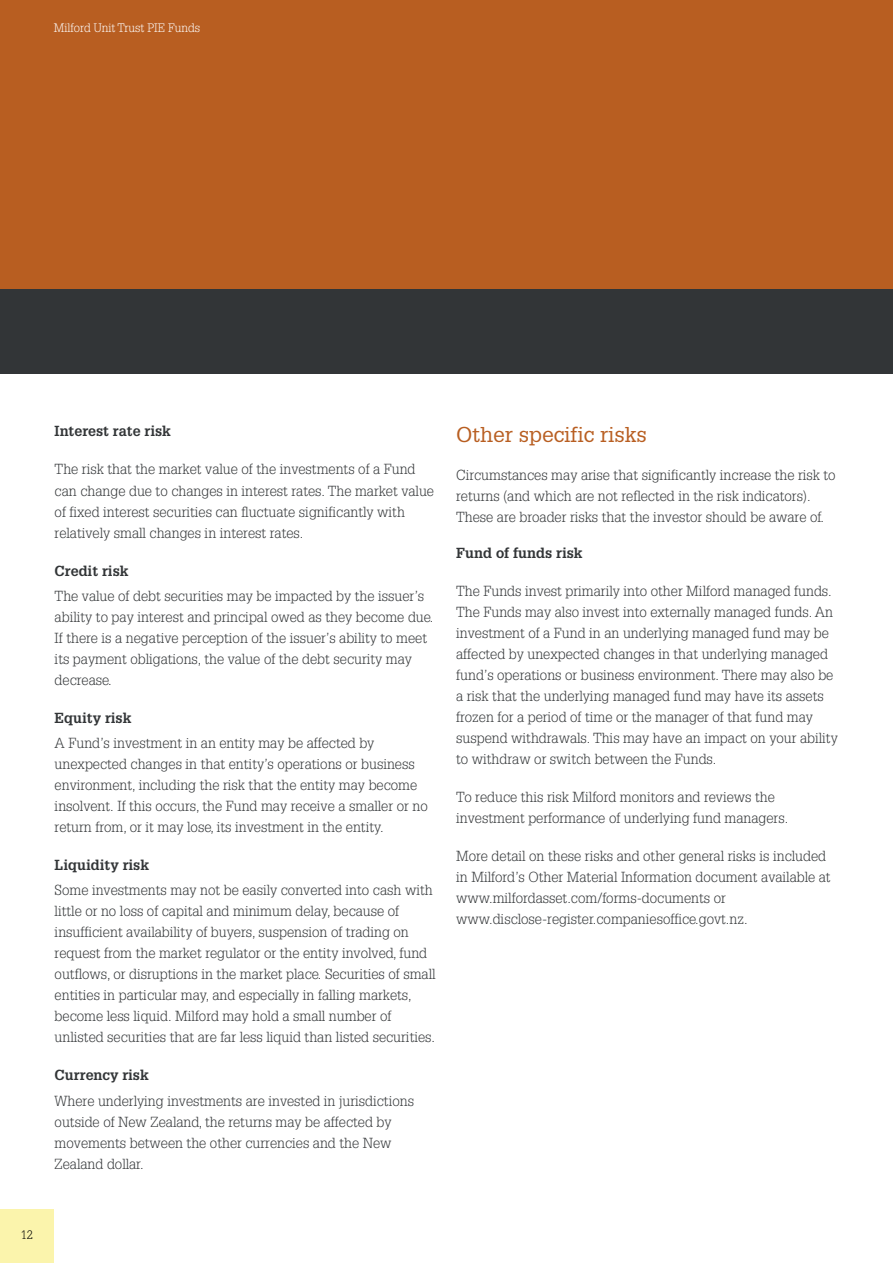
<style>
.page{position:relative;width:893px;height:1263px;background:#fff}
.page>*{position:absolute;margin:0;border:0;box-sizing:border-box;transform-origin:0 0}
.t1{font:21px "Glypha";color:#b85e21}
.t2{font:300 14.25px/21px "Glypha";color:#323537}
.t3{font:700 14.25px "Glypha";color:#323537}
.t4{font:300 12px "Glypha";color:#fff}
.t5{font:300 12px "Glypha";color:#000}
</style>
<div class="page">
<div style="left:0;top:1209px;width:54px;height:54px;background:#fbf4ac"></div>
<div style="left:0;top:289px;width:893px;height:85px;background:#323537"></div>
<div style="left:0;top:0;width:893px;height:289px;background:#b85e21"></div>
<p class="t4" style="left:54px;top:21px;width:148px">Milford Unit Trust PIE Funds</p>
<p class="t3" style="left:55px;top:423px;width:118px">Interest rate risk</p>
<p class="t2" style="left:55px;top:459px;width:381px">The risk that the market value of the investments of a Fund can change due to changes in interest rates. The market value of fixed interest securities can fluctuate significantly with relatively small changes in interest rates.</p>
<p class="t3" style="left:55px;top:562px;width:75px">Credit risk</p>
<p class="t2" style="left:55px;top:585px;width:380px">The value of debt securities may be impacted by the issuer’s ability to pay interest and principal owed as they become due.<br>If there is a negative perception of the issuer’s ability to meet its payment obligations, the value of the debt security may decrease.</p>
<p class="t3" style="left:55px;top:709px;width:78px">Equity risk</p>
<p class="t2" style="left:55px;top:732px;width:375px">A Fund’s investment in an entity may be affected by unexpected changes in that entity’s operations or business environment, including the risk that the entity may become insolvent. If this occurs, the Fund may receive a smaller or no return from, or it may lose, its investment in the entity.</p>
<p class="t3" style="left:55px;top:856px;width:96px">Liquidity risk</p>
<p class="t2" style="left:55px;top:880px;width:382px">Some investments may not be easily converted into cash with little or no loss of capital and minimum delay, because of insufficient availability of buyers, suspension of trading on request from the market regulator or the entity involved, fund outflows, or disruptions in the market place. Securities of small entities in particular may, and especially in falling markets, become less liquid. Milford may hold a small number of unlisted securities that are far less liquid than listed securities.</p>
<p class="t3" style="left:55px;top:1066px;width:96px">Currency risk</p>
<p class="t2" style="left:55px;top:1090px;width:361px">Where underlying investments are invested in jurisdictions outside of New Zealand, the returns may be affected by movements between the other currencies and the New Zealand dollar.</p>
<h1 class="t1" style="left:456px;top:421px;width:192px">Other specific risks</h1>
<p class="t2" style="left:456px;top:464px;width:381px">Circumstances may arise that significantly increase the risk to returns (and which are not reflected in the risk indicators).<br>These are broader risks that the investor should be aware of.</p>
<p class="t3" style="left:456px;top:544px;width:128px">Fund of funds risk</p>
<p class="t2" style="left:456px;top:581px;width:383px">The Funds invest primarily into other Milford managed funds.<br>The Funds may also invest into externally managed funds. An investment of a Fund in an underlying managed fund may be affected by unexpected changes in that underlying managed fund’s operations or business environment. There may also be a risk that the underlying managed fund may have its assets frozen for a period of time or the manager of that fund may suspend withdrawals. This may have an impact on your ability to withdraw or switch between the Funds.</p>
<p class="t2" style="left:456px;top:787px;width:334px">To reduce this risk Milford monitors and reviews the investment performance of underlying fund managers.</p>
<p class="t2" style="left:456px;top:846px;width:376px">More detail on these risks and other general risks is included in Milford’s Other Material Information document available at www.milfordasset.com/forms-documents or www.disclose-register.companiesoffice.govt.nz.</p>
<p class="t5" style="left:21px;top:1228px;width:13px">12</p>
</div>
